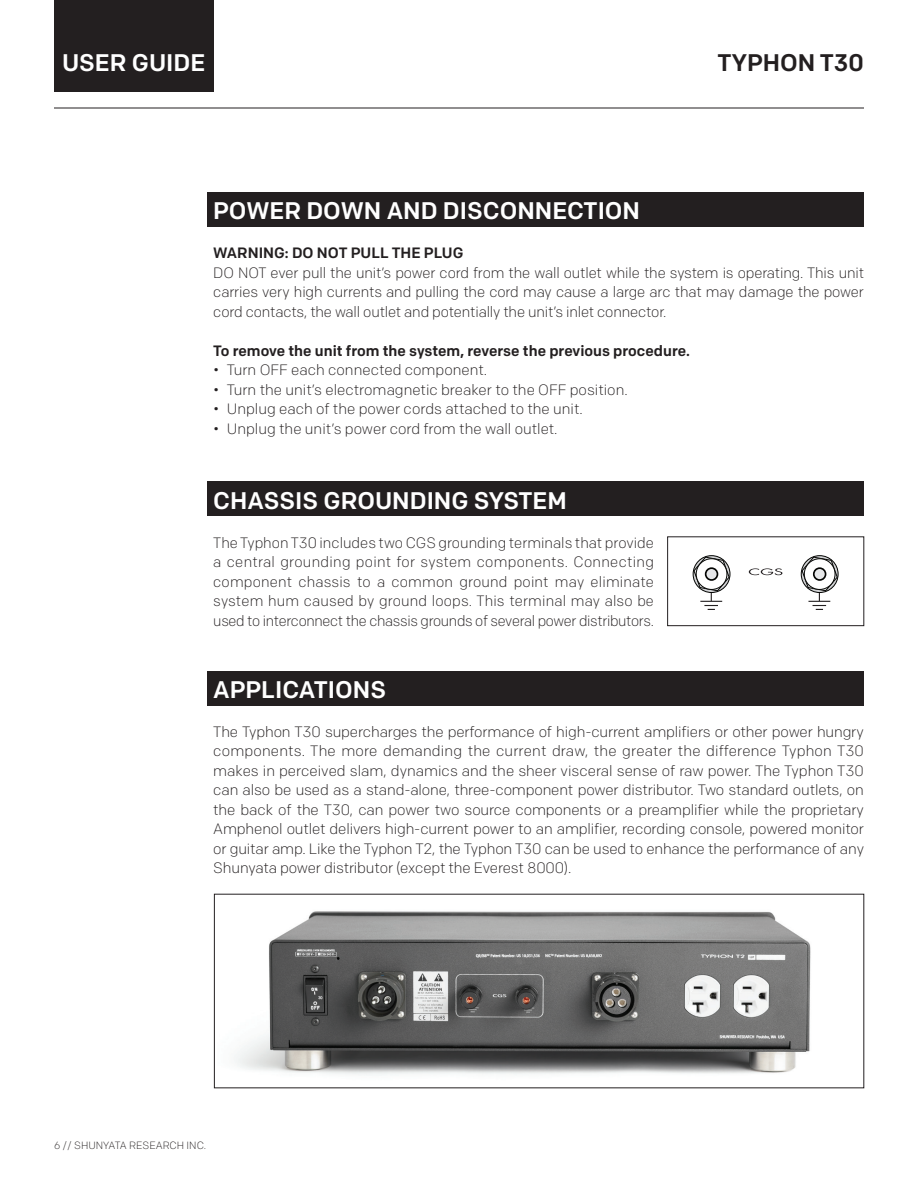
<style>
.page{position:relative;width:918px;height:1188px;background:#fff}
.page>*{position:absolute;margin:0;border:0;box-sizing:border-box;transform-origin:0 0}
.t1{font:500 24px "Colfax";color:#fff}
.t2{font:500 24px "Colfax";color:#231f20}
.t3{font:300 15px/19.5px "Colfax";letter-spacing:-.01em;color:#231f20;text-align:justify}
.t4{font:500 15px "Colfax";color:#231f20}
.t5{font:300 10.5px "Colfax";color:#231f20}
</style>
<div class="page">
<div style="left:207px;top:192px;width:657px;height:35px;background:#231f20"></div>
<div style="left:207px;top:481px;width:657px;height:35px;background:#231f20"></div>
<div style="left:207px;top:671px;width:657px;height:35px;background:#231f20"></div>
<hr style="left:54px;top:108px;width:810px;height:1px;background:#231f20">
<div style="left:54px;top:0;width:159px;height:92px;background:#231f20"></div>
<div style="left:667px;top:537px;width:197px;height:89px;border:1px solid #231f20"></div>
<div style="left:801px;top:556px;width:37px;height:37px;background:#515150;border-radius:50%"></div>
<div style="left:801px;top:555px;width:37px;height:38px;border:1px solid #040503;border-radius:50%"></div>
<svg style="left:802px;top:557px;width:36px;height:53px"></svg>
<div style="left:804px;top:559px;width:31px;height:30px;background:#fff;border-radius:50%"></div>
<div style="left:804px;top:558px;width:31px;height:32px;border:1px solid #040503;border-radius:50%"></div>
<div style="left:814px;top:568px;width:12px;height:12px;background:#e6e7e9;border-radius:50%"></div>
<div style="left:813px;top:567px;width:13px;height:14px;border:2px solid #040503;border-radius:50%"></div>
<div style="left:693px;top:555px;width:37px;height:38px;border:1px solid #040503;border-radius:50%"></div>
<svg style="left:693px;top:557px;width:37px;height:53px"></svg>
<div style="left:696px;top:559px;width:31px;height:30px;background:#fff;border-radius:50%"></div>
<div style="left:696px;top:558px;width:31px;height:32px;border:1px solid #040503;border-radius:50%"></div>
<div style="left:706px;top:568px;width:11px;height:12px;background:#e6e7e9;border-radius:50%"></div>
<div style="left:705px;top:567px;width:13px;height:14px;border:2px solid #040503;border-radius:50%"></div>
<svg style="left:749px;top:568px;width:33px;height:7px"></svg>
<img style="left:234px;top:911px;width:577px;height:164px">
<h1 class="t1" style="left:62px;top:48px;width:145px">USER GUIDE</h1>
<h1 class="t2" style="left:717px;top:48px;width:148px">TYPHON T30</h1>
<h1 class="t1" style="left:213px;top:196px;width:428px">POWER DOWN AND DISCONNECTION</h1>
<p class="t4" style="left:213px;top:244px;width:252px">WARNING: DO NOT PULL THE PLUG</p>
<p class="t3" style="left:213px;top:262px;width:652px">DO NOT ever pull the unit’s power cord from the wall outlet while the system is operating. This unit carries very high currents and pulling the cord may cause a large arc that may damage the power cord contacts, the wall outlet and potentially the unit’s inlet connector.</p>
<p class="t4" style="left:213px;top:341px;width:478px">To remove the unit from the system, reverse the previous procedure.</p>
<p class="t3" style="left:213px;top:360px;width:275px">• Turn OFF each connected component.</p>
<p class="t3" style="left:213px;top:379px;width:416px">• Turn the unit’s electromagnetic breaker to the OFF position.</p>
<p class="t3" style="left:213px;top:399px;width:371px">• Unplug each of the power cords attached to the unit.</p>
<p class="t3" style="left:213px;top:418px;width:346px">• Unplug the unit’s power cord from the wall outlet.</p>
<h1 class="t1" style="left:213px;top:485px;width:355px">CHASSIS GROUNDING SYSTEM</h1>
<p class="t3" style="left:213px;top:532px;width:442px">The Typhon T30 includes two CGS grounding terminals that provide a central grounding point for system components. Connecting component chassis to a common ground point may eliminate system hum caused by ground loops. This terminal may also be used to interconnect the chassis grounds of several power distributors.</p>
<h1 class="t1" style="left:213px;top:674px;width:174px">APPLICATIONS</h1>
<p class="t3" style="left:213px;top:721px;width:652px">The Typhon T30 supercharges the performance of high-current amplifiers or other power hungry components. The more demanding the current draw, the greater the difference Typhon T30 makes in perceived slam, dynamics and the sheer visceral sense of raw power. The Typhon T30 can also be used as a stand-alone, three-component power distributor. Two standard outlets, on the back of the T30, can power two source components or a preamplifier while the proprietary Amphenol outlet delivers high-current power to an amplifier, recording console, powered monitor or guitar amp. Like the Typhon T2, the Typhon T30 can be used to enhance the performance of any Shunyata power distributor (except the Everest 8000).</p>
<p class="t5" style="left:54px;top:1139px;width:154px">6 // SHUNYATA RESEARCH INC.</p>
</div>
